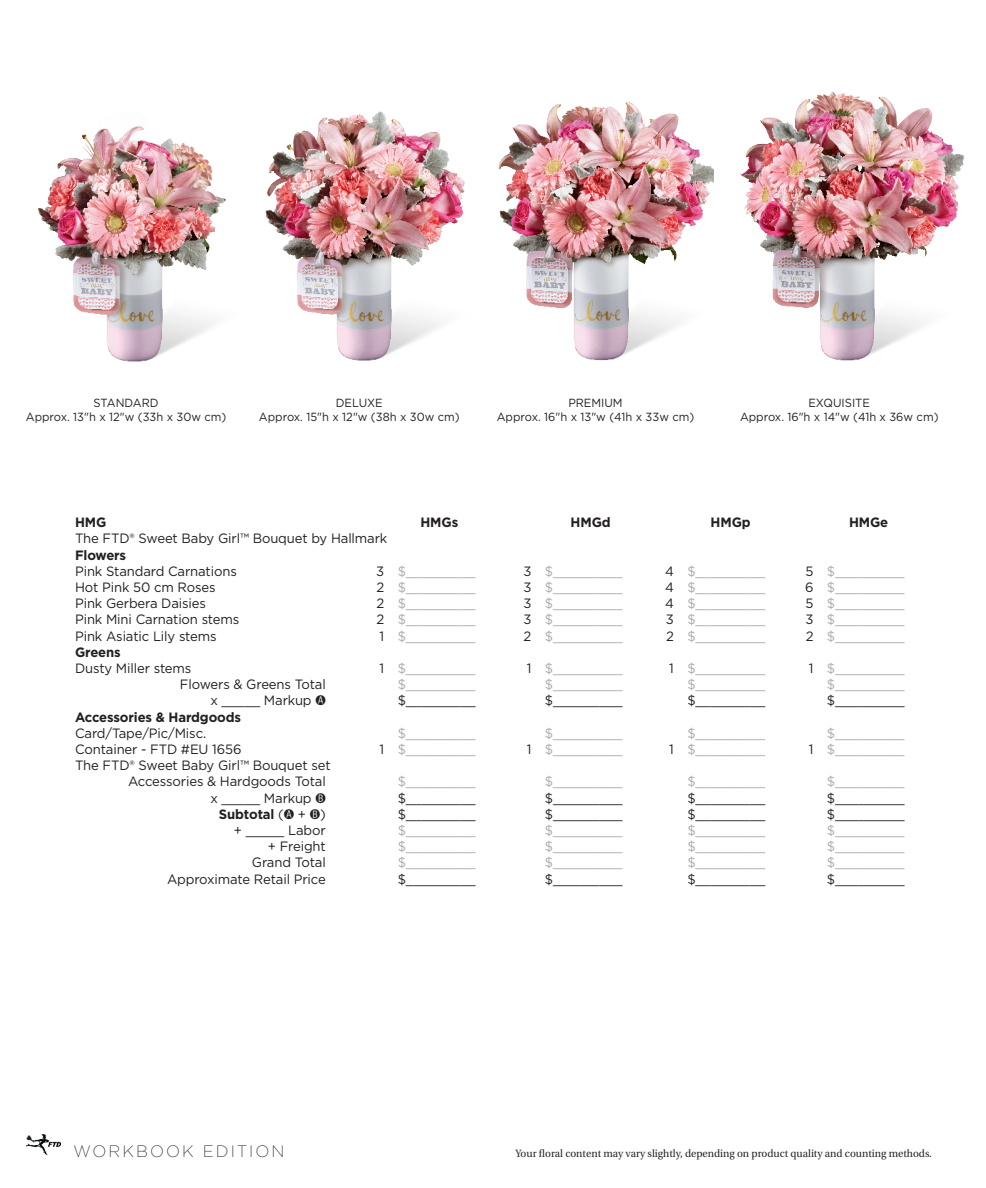
<style>
.page{position:relative;width:986px;height:1188px;background:#fff}
.page>*{position:absolute;margin:0;border:0;box-sizing:border-box;transform-origin:0 0}
.t1{font:200 16.5px "Gotham";letter-spacing:.125em;color:#231f20}
.t2{font:13.5px "Gotham";color:#a8a9ad}
.t3{font:13.5px/16.2px "Gotham";letter-spacing:-.01em;color:#231f20}
.t4{font:700 13.5px "Gotham";letter-spacing:-.01em;color:#231f20}
.t5{font:11.85px "Gotham";color:#231f20;scale:.95 1}
.t6{font:10.5px "Heuristica";color:#231f20}
.s1{font-weight:700}
.s2{color:#231f20}
.s3{font-family:"Ship Code Reversed"}
.s4{font-weight:400}
.s5{font-family:"Ship Code Reversed";font-weight:400}
</style>
<div class="page">
<img style="left:27px;top:1135px;width:33px;height:20px">
<img style="left:38px;top:126px;width:188px;height:236px">
<img style="left:498px;top:92px;width:467px;height:269px">
<img style="left:265px;top:111px;width:200px;height:250px">
<p class="t5" style="left:94px;top:395px;width:70px">STANDARD</p>
<p class="t5" style="left:26px;top:409px;width:212px">Approx. 13"h x 12"w (33h x 30w cm)</p>
<p class="t5" style="left:336px;top:395px;width:51px">DELUXE</p>
<p class="t5" style="left:259px;top:409px;width:213px">Approx. 15"h x 12"w (38h x 30w cm)</p>
<p class="t5" style="left:568px;top:395px;width:59px">PREMIUM</p>
<p class="t5" style="left:497px;top:409px;width:209px">Approx. 16"h x 13"w (41h x 33w cm)</p>
<p class="t5" style="left:808px;top:395px;width:66px">EXQUISITE</p>
<p class="t5" style="left:740px;top:409px;width:210px">Approx. 16"h x 14"w (41h x 36w cm)</p>
<p class="t4" style="left:420px;top:513px;width:39px">HMGs</p>
<p class="t4" style="left:570px;top:513px;width:42px">HMGd</p>
<p class="t4" style="left:710px;top:513px;width:42px">HMGp</p>
<p class="t4" style="left:849px;top:513px;width:41px">HMGe</p>
<p class="t3" style="left:75px;top:514px;width:314px"><span class="s1">HMG<br></span>The FTD® Sweet Baby Girl™ Bouquet by Hallmark</p>
<p class="t4" style="left:75px;top:546px;width:53px">Flowers</p>
<p class="t3" style="left:75px;top:563px;width:163px">Pink Standard Carnations</p>
<p class="t2" style="left:376px;top:562px;width:101px"><span class="s2">3</span> $_________</p>
<p class="t2" style="left:523px;top:562px;width:101px"><span class="s2">3</span> $_________</p>
<p class="t2" style="left:665px;top:562px;width:102px"><span class="s2">4</span> $_________</p>
<p class="t2" style="left:805px;top:562px;width:101px"><span class="s2">5</span> $_________</p>
<p class="t3" style="left:75px;top:579px;width:142px">Hot Pink 50 cm Roses</p>
<p class="t2" style="left:376px;top:579px;width:101px"><span class="s2">2</span> $_________</p>
<p class="t2" style="left:523px;top:579px;width:101px"><span class="s2">3</span> $_________</p>
<p class="t2" style="left:665px;top:579px;width:102px"><span class="s2">4</span> $_________</p>
<p class="t2" style="left:805px;top:579px;width:101px"><span class="s2">6</span> $_________</p>
<p class="t3" style="left:75px;top:595px;width:132px">Pink Gerbera Daisies</p>
<p class="t2" style="left:376px;top:595px;width:101px"><span class="s2">2</span> $_________</p>
<p class="t2" style="left:523px;top:595px;width:101px"><span class="s2">3</span> $_________</p>
<p class="t2" style="left:665px;top:595px;width:102px"><span class="s2">4</span> $_________</p>
<p class="t2" style="left:805px;top:595px;width:101px"><span class="s2">5</span> $_________</p>
<p class="t3" style="left:75px;top:611px;width:166px">Pink Mini Carnation stems</p>
<p class="t2" style="left:376px;top:611px;width:101px"><span class="s2">2</span> $_________</p>
<p class="t2" style="left:523px;top:611px;width:101px"><span class="s2">3</span> $_________</p>
<p class="t2" style="left:666px;top:611px;width:101px"><span class="s2">3</span> $_________</p>
<p class="t2" style="left:805px;top:611px;width:101px"><span class="s2">3</span> $_________</p>
<p class="t3" style="left:75px;top:627px;width:143px">Pink Asiatic Lily stems</p>
<p class="t2" style="left:379px;top:627px;width:97px"><span class="s2">1</span> $_________</p>
<p class="t2" style="left:523px;top:627px;width:101px"><span class="s2">2</span> $_________</p>
<p class="t2" style="left:666px;top:627px;width:101px"><span class="s2">2</span> $_________</p>
<p class="t2" style="left:805px;top:627px;width:101px"><span class="s2">2</span> $_________</p>
<p class="t4" style="left:75px;top:643px;width:47px">Greens</p>
<p class="t3" style="left:75px;top:660px;width:118px">Dusty Miller stems</p>
<p class="t2" style="left:379px;top:660px;width:97px"><span class="s2">1</span> $_________</p>
<p class="t2" style="left:526px;top:660px;width:97px"><span class="s2">1</span> $_________</p>
<p class="t2" style="left:669px;top:660px;width:97px"><span class="s2">1</span> $_________</p>
<p class="t2" style="left:808px;top:660px;width:97px"><span class="s2">1</span> $_________</p>
<p class="t3" style="left:180px;top:676px;width:147px">Flowers &amp; Greens Total</p>
<p class="t2" style="left:398px;top:676px;width:79px">$_________</p>
<p class="t2" style="left:545px;top:676px;width:79px">$_________</p>
<p class="t2" style="left:687px;top:676px;width:79px">$_________</p>
<p class="t2" style="left:827px;top:676px;width:79px">$_________</p>
<p class="t3" style="left:210px;top:692px;width:117px">x _____ Markup <span class="s3">a</span></p>
<p class="t3" style="left:398px;top:692px;width:79px">$_________</p>
<p class="t3" style="left:545px;top:692px;width:79px">$_________</p>
<p class="t3" style="left:687px;top:692px;width:79px">$_________</p>
<p class="t3" style="left:827px;top:692px;width:79px">$_________</p>
<p class="t4" style="left:75px;top:708px;width:167px">Accessories &amp; Hardgoods</p>
<p class="t3" style="left:75px;top:725px;width:133px">Card/Tape/Pic/Misc.</p>
<p class="t2" style="left:398px;top:724px;width:79px">$_________</p>
<p class="t2" style="left:545px;top:724px;width:79px">$_________</p>
<p class="t2" style="left:687px;top:724px;width:79px">$_________</p>
<p class="t2" style="left:827px;top:724px;width:79px">$_________</p>
<p class="t3" style="left:75px;top:741px;width:168px">Container - FTD #EU 1656</p>
<p class="t2" style="left:379px;top:741px;width:97px"><span class="s2">1</span> $_________</p>
<p class="t2" style="left:526px;top:741px;width:97px"><span class="s2">1</span> $_________</p>
<p class="t2" style="left:669px;top:741px;width:97px"><span class="s2">1</span> $_________</p>
<p class="t2" style="left:808px;top:741px;width:97px"><span class="s2">1</span> $_________</p>
<p class="t3" style="left:75px;top:757px;width:257px">The FTD® Sweet Baby Girl™ Bouquet set</p>
<p class="t3" style="left:128px;top:773px;width:199px">Accessories &amp; Hardgoods Total</p>
<p class="t2" style="left:398px;top:773px;width:79px">$_________</p>
<p class="t2" style="left:545px;top:773px;width:79px">$_________</p>
<p class="t2" style="left:687px;top:773px;width:79px">$_________</p>
<p class="t2" style="left:827px;top:773px;width:79px">$_________</p>
<p class="t3" style="left:210px;top:789px;width:117px">x _____ Markup <span class="s3">b</span></p>
<p class="t3" style="left:398px;top:789px;width:79px">$_________</p>
<p class="t3" style="left:545px;top:789px;width:79px">$_________</p>
<p class="t3" style="left:687px;top:789px;width:79px">$_________</p>
<p class="t3" style="left:827px;top:789px;width:79px">$_________</p>
<p class="t4" style="left:219px;top:805px;width:108px">Subtotal <span class="s4">(</span><span class="s5">a</span> <span class="s4">+</span> <span class="s5">b</span><span class="s4">)</span></p>
<p class="t3" style="left:398px;top:806px;width:79px">$_________</p>
<p class="t3" style="left:545px;top:806px;width:79px">$_________</p>
<p class="t3" style="left:687px;top:806px;width:79px">$_________</p>
<p class="t3" style="left:827px;top:806px;width:79px">$_________</p>
<p class="t3" style="left:234px;top:822px;width:93px">+ _____ Labor</p>
<p class="t2" style="left:398px;top:822px;width:79px">$_________</p>
<p class="t2" style="left:545px;top:822px;width:79px">$_________</p>
<p class="t2" style="left:687px;top:822px;width:79px">$_________</p>
<p class="t2" style="left:827px;top:822px;width:79px">$_________</p>
<p class="t3" style="left:268px;top:838px;width:59px">+ Freight</p>
<p class="t2" style="left:398px;top:838px;width:79px">$_________</p>
<p class="t2" style="left:545px;top:838px;width:79px">$_________</p>
<p class="t2" style="left:687px;top:838px;width:79px">$_________</p>
<p class="t2" style="left:827px;top:838px;width:79px">$_________</p>
<p class="t3" style="left:252px;top:854px;width:75px">Grand Total</p>
<p class="t2" style="left:398px;top:854px;width:79px">$_________</p>
<p class="t2" style="left:545px;top:854px;width:79px">$_________</p>
<p class="t2" style="left:687px;top:854px;width:79px">$_________</p>
<p class="t2" style="left:827px;top:854px;width:79px">$_________</p>
<p class="t3" style="left:167px;top:870px;width:160px">Approximate Retail Price</p>
<p class="t3" style="left:398px;top:870px;width:79px">$_________</p>
<p class="t3" style="left:545px;top:870px;width:79px">$_________</p>
<p class="t3" style="left:687px;top:870px;width:79px">$_________</p>
<p class="t3" style="left:827px;top:870px;width:79px">$_________</p>
<p class="t1" style="left:74px;top:1140px;width:212px">WORKBOOK EDITION</p>
<p class="t6" style="left:515px;top:1145px;width:418px">Your floral content may vary slightly, depending on product quality and counting methods.</p>
</div>
